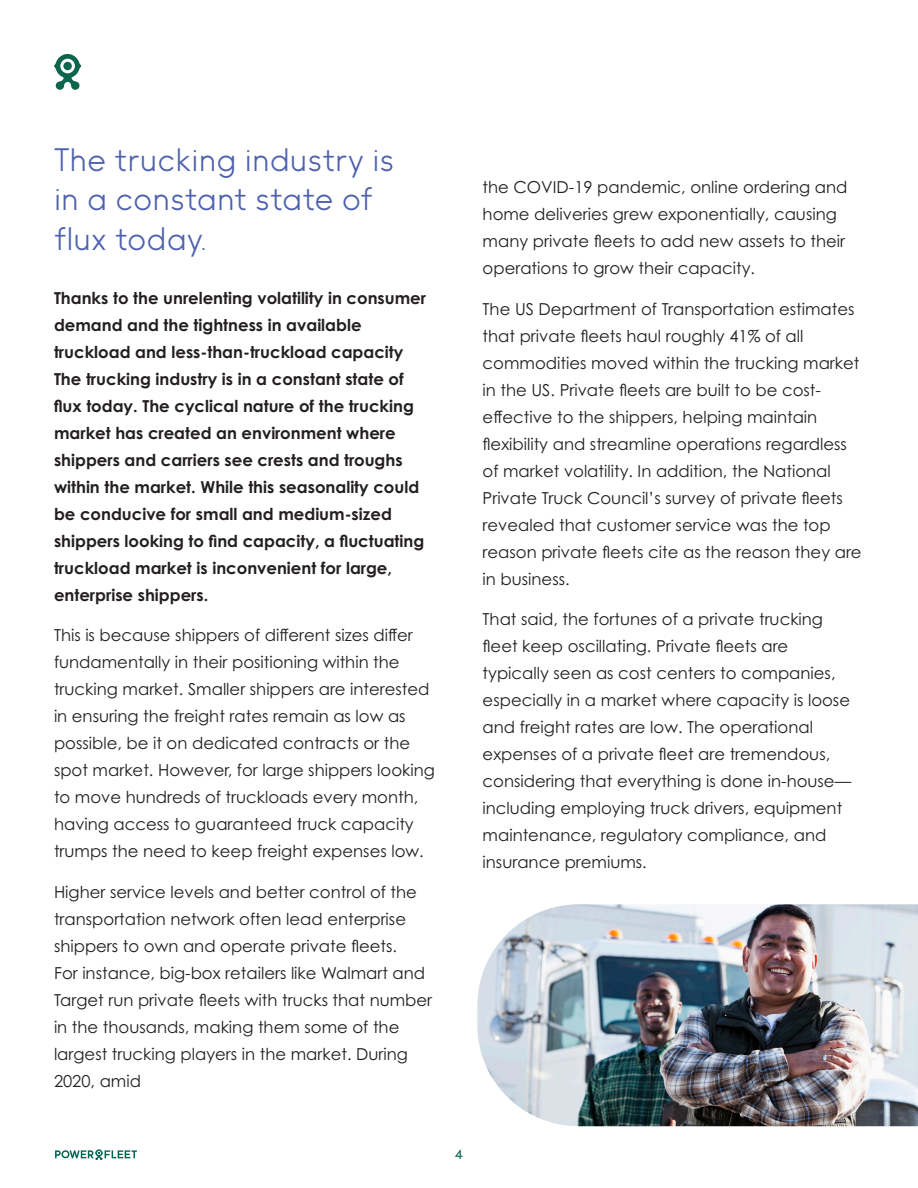
<style>
.page{position:relative;width:918px;height:1188px;background:#fff}
.page>*{position:absolute;margin:0;border:0;box-sizing:border-box;transform-origin:0 0}
.t1{font:300 33px/39.6px "II Vorkurs";color:#4e62ad}
.t2{font:16.5px/27px "Century Gothic Pro";color:#231f20}
.t3{font:700 16.5px/27px "Century Gothic Pro";color:#231f20}
.t4{font:500 13.5px "II Vorkurs";color:#0c634f}
</style>
<div class="page">
<svg style="left:54px;top:54px;width:27px;height:36px"></svg>
<img style="left:477px;top:904px;width:441px;height:222px">
<svg style="left:55px;top:1149px;width:82px;height:11px"></svg>
<p class="t1" style="left:54px;top:139px;width:342px">The trucking industry is in a constant state of flux today.</p>
<p class="t3" style="left:54px;top:284px;width:374px">Thanks to the unrelenting volatility in consumer demand and the tightness in available truckload and less-than-truckload capacity The trucking industry is in a constant state of flux today. The cyclical nature of the trucking market has created an environment where shippers and carriers see crests and troughs within the market. While this seasonality could be conducive for small and medium-sized shippers looking to find capacity, a fluctuating truckload market is inconvenient for large, enterprise shippers.</p>
<p class="t2" style="left:54px;top:622px;width:382px">This is because shippers of different sizes differ fundamentally in their positioning within the trucking market. Smaller shippers are interested in ensuring the freight rates remain as low as possible, be it on dedicated contracts or the spot market. However, for large shippers looking to move hundreds of truckloads every month, having access to guaranteed truck capacity trumps the need to keep freight expenses low.</p>
<p class="t2" style="left:54px;top:878px;width:380px">Higher service levels and better control of the transportation network often lead enterprise shippers to own and operate private fleets.<br>For instance, big-box retailers like Walmart and Target run private fleets with trucks that number in the thousands, making them some of the largest trucking players in the market. During 2020, amid</p>
<p class="t2" style="left:483px;top:173px;width:367px">the COVID-19 pandemic, online ordering and home deliveries grew exponentially, causing many private fleets to add new assets to their operations to grow their capacity.</p>
<p class="t2" style="left:483px;top:295px;width:381px">The US Department of Transportation estimates that private fleets haul roughly 41% of all commodities moved within the trucking market in the US. Private fleets are built to be cost&shy;effective to the shippers, helping maintain flexibility and streamline operations regardless of market volatility. In addition, the National Private Truck Council’s survey of private fleets revealed that customer service was the top reason private fleets cite as the reason they are in business.</p>
<p class="t2" style="left:483px;top:605px;width:370px">That said, the fortunes of a private trucking fleet keep oscillating. Private fleets are typically seen as cost centers to companies, especially in a market where capacity is loose and freight rates are low. The operational expenses of a private fleet are tremendous, considering that everything is done in-house— including employing truck drivers, equipment maintenance, regulatory compliance, and insurance premiums.</p>
<p class="t4" style="left:455px;top:1147px;width:10px">4</p>
</div>
